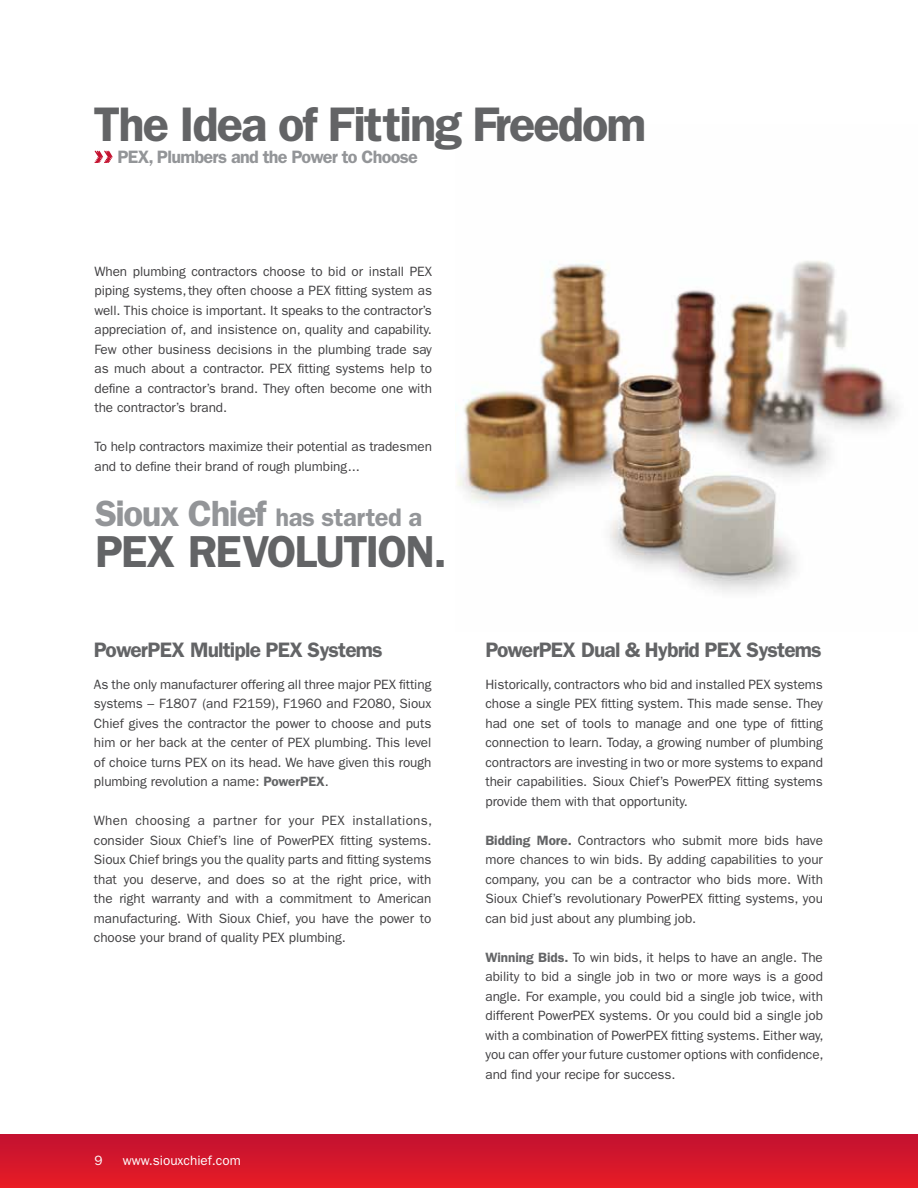
<style>
.page{position:relative;width:918px;height:1188px;background:#fff}
.page>*{position:absolute;margin:0;border:0;box-sizing:border-box;transform-origin:0 0}
.t1{font:600 48.75px "ITC Franklin Gothic Std";letter-spacing:-.04em;color:#636466}
.t2{font:600 45px "ITC Franklin Gothic Std";letter-spacing:-.04em;color:#636466}
.t3{font:600 25.5px "ITC Franklin Gothic Std";letter-spacing:-.02em;color:#939598}
.t4{font:600 21px "ITC Franklin Gothic Std";letter-spacing:-.04em;color:#636466}
.t5{font:600 18px "ITC Franklin Gothic Std";letter-spacing:-.04em;color:#939598}
.t6{font:13.5px/19.5px "ITC Franklin Gothic Std";letter-spacing:-.005em;color:#414042;text-align:justify}
.t7{font:13.5px "ITC Franklin Gothic Std";color:#fff}
.s1{font-size:36.6px}
.s2{font-weight:600;color:#636466}
</style>
<div class="page">
<img style="left:457px;top:261px;width:441px;height:331px">
<svg style="left:94px;top:151px;width:19px;height:12px"></svg>
<div style="left:0;top:1135px;width:918px;height:53px;background:linear-gradient(to bottom,#c21231,#e91c25)"></div>
<h1 class="t1" style="left:94px;top:96px;width:554px">The Idea of Fitting Freedom</h1>
<h3 class="t5" style="left:118px;top:146px;width:302px">PEX, Plumbers and the Power to Choose</h3>
<p class="t6" style="left:94px;top:262px;width:339px">When plumbing contractors choose to bid or install PEX piping systems, they often choose a PEX fitting system as well. This choice is important. It speaks to the contractor’s appreciation of, and insistence on, quality and capability.<br>Few other business decisions in the plumbing trade say as much about a contractor. PEX fitting systems help to define a contractor’s brand. They often become one with the contractor’s brand.</p>
<p class="t6" style="left:94px;top:437px;width:339px">To help contractors maximize their potential as tradesmen and to define their brand of rough plumbing...</p>
<h3 class="t3" style="left:95px;top:502px;width:329px"><span class="s1">Sioux Chief</span> has started a</h3>
<h2 class="t2" style="left:95px;top:525px;width:353px">PEX REVOLUTION.</h2>
<h3 class="t4" style="left:94px;top:638px;width:290px">PowerPEX Multiple PEX Systems</h3>
<p class="t6" style="left:94px;top:675px;width:339px">As the only manufacturer offering all three major PEX fitting systems – F1807 (and F2159), F1960 and F2080, Sioux Chief gives the contractor the power to choose and puts him or her back at the center of PEX plumbing. This level of choice turns PEX on its head. We have given this rough plumbing revolution a name: <span class="s2">PowerPEX</span>.</p>
<p class="t6" style="left:94px;top:811px;width:340px">When choosing a partner for your PEX installations, consider Sioux Chief’s line of PowerPEX fitting systems.<br>Sioux Chief brings you the quality parts and fitting systems that you deserve, and does so at the right price, with the right warranty and with a commitment to American manufacturing. With Sioux Chief, you have the power to choose your brand of quality PEX plumbing.</p>
<p class="t7" style="left:94px;top:1153px;width:10px">9</p>
<p class="t7" style="left:123px;top:1153px;width:119px">www.siouxchief.com</p>
<h3 class="t4" style="left:485px;top:638px;width:338px">PowerPEX Dual &amp; Hybrid PEX Systems</h3>
<p class="t6" style="left:485px;top:675px;width:339px">Historically, contractors who bid and installed PEX systems chose a single PEX fitting system. This made sense. They had one set of tools to manage and one type of fitting connection to learn. Today, a growing number of plumbing contractors are investing in two or more systems to expand their capabilities. Sioux Chief’s PowerPEX fitting systems provide them with that opportunity.</p>
<p class="t6" style="left:485px;top:831px;width:339px"><span class="s2">Bidding More.</span> Contractors who submit more bids have more chances to win bids. By adding capabilities to your company, you can be a contractor who bids more. With Sioux Chief’s revolutionary PowerPEX fitting systems, you can bid just about any plumbing job.</p>
<p class="t6" style="left:485px;top:948px;width:340px"><span class="s2">Winning Bids.</span> To win bids, it helps to have an angle. The ability to bid a single job in two or more ways is a good angle. For example, you could bid a single job twice, with different PowerPEX systems. Or you could bid a single job with a combination of PowerPEX fitting systems. Either way, you can offer your future customer options with confidence, and find your recipe for success.</p>
</div>
